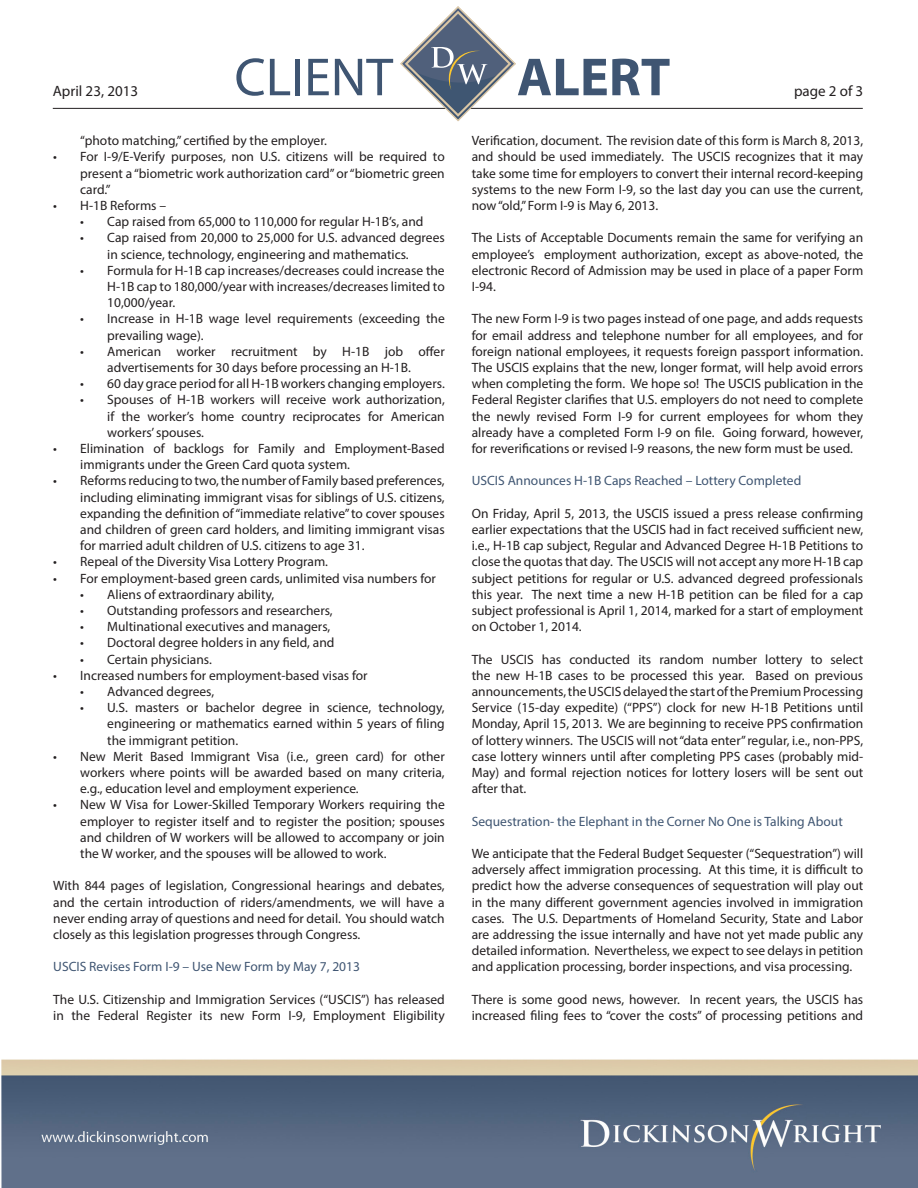
<style>
.page{position:relative;width:918px;height:1188px;background:#fff}
.page>*{position:absolute;margin:0;border:0;box-sizing:border-box;transform-origin:0 0}
.t1{font:54px "Myriad Pro";color:#3f5572}
.t2{font:700 54px "Myriad Pro";color:#3f5572}
.t3{font:15px "Myriad Pro";color:#231f20}
.t4{font:13.5px/16.2px "Myriad Pro";color:#231f20;text-align:justify}
.t5{font:13.5px "Myriad Pro";color:#3f5572}
</style>
<div class="page">
<img style="left:1px;top:107px;width:917px;height:1081px">
<hr style="left:53px;top:108px;width:810px;height:1px;background:#231f20">
<svg style="left:400px;top:6px;width:116px;height:115px"></svg>
<p class="t3" style="left:53px;top:82px;width:87px">April 23, 2013</p>
<p class="t1" style="left:234px;top:44px;width:160px">CLIENT</p>
<p class="t2" style="left:517px;top:42px;width:155px">ALERT</p>
<p class="t3" style="left:794px;top:82px;width:71px">page 2 of 3</p>
<p class="t4" style="left:80px;top:132px;width:248px">“photo matching,” certified by the employer.</p>
<p class="t4" style="left:80px;top:148px;width:366px;text-indent:-27px">• For I-9/E-Verify purposes, non U.S. citizens will be required to present a “biometric work authorization card” or “biometric green card.”</p>
<p class="t4" style="left:53px;top:197px;width:114px">• H-1B Reforms –</p>
<p class="t4" style="left:80px;top:213px;width:345px">• Cap raised from 65,000 to 110,000 for regular H-1B’s, and</p>
<p class="t4" style="left:107px;top:229px;width:339px;text-indent:-27px">• Cap raised from 20,000 to 25,000 for U.S. advanced degrees in science, technology, engineering and mathematics.</p>
<p class="t4" style="left:107px;top:262px;width:339px;text-indent:-27px">• Formula for H-1B cap increases/decreases could increase the H-1B cap to 180,000/year with increases/decreases limited to 10,000/year.</p>
<p class="t4" style="left:107px;top:310px;width:339px;text-indent:-27px">• Increase in H-1B wage level requirements (exceeding the prevailing wage).</p>
<p class="t4" style="left:80px;top:343px;width:366px;text-align:center">• American worker recruitment by H-1B job offer advertisements for 30 days before processing an H-1B.</p>
<p class="t4" style="left:80px;top:375px;width:366px">• 60 day grace period for all H-1B workers changing employers.</p>
<p class="t4" style="left:107px;top:391px;width:339px;text-indent:-27px">• Spouses of H-1B workers will receive work authorization, if the worker’s home country reciprocates for American workers’ spouses.</p>
<p class="t4" style="left:80px;top:440px;width:366px;text-indent:-27px">• Elimination of backlogs for Family and Employment-Based immigrants under the Green Card quota system.</p>
<p class="t4" style="left:80px;top:472px;width:366px;text-indent:-27px">• Reforms reducing to two, the number of Family based preferences, including eliminating immigrant visas for siblings of U.S. citizens, expanding the definition of “immediate relative” to cover spouses and children of green card holders, and limiting immigrant visas for married adult children of U.S. citizens to age 31.</p>
<p class="t4" style="left:53px;top:553px;width:276px">• Repeal of the Diversity Visa Lottery Program.</p>
<p class="t4" style="left:53px;top:570px;width:384px">• For employment-based green cards, unlimited visa numbers for</p>
<p class="t4" style="left:80px;top:586px;width:196px">• Aliens of extraordinary ability,</p>
<p class="t4" style="left:80px;top:602px;width:254px">• Outstanding professors and researchers,</p>
<p class="t4" style="left:80px;top:618px;width:252px">• Multinational executives and managers,</p>
<p class="t4" style="left:80px;top:634px;width:256px">• Doctoral degree holders in any field, and</p>
<p class="t4" style="left:80px;top:651px;width:133px">• Certain physicians.</p>
<p class="t4" style="left:53px;top:667px;width:316px">• Increased numbers for employment-based visas for</p>
<p class="t4" style="left:80px;top:683px;width:135px">• Advanced degrees,</p>
<p class="t4" style="left:107px;top:699px;width:339px;text-indent:-27px">• U.S. masters or bachelor degree in science, technology, engineering or mathematics earned within 5 years of filing the immigrant petition.</p>
<p class="t4" style="left:80px;top:748px;width:366px;text-indent:-27px">• New Merit Based Immigrant Visa (i.e., green card) for other workers where points will be awarded based on many criteria, e.g., education level and employment experience.</p>
<p class="t4" style="left:80px;top:796px;width:366px;text-indent:-27px">• New W Visa for Lower-Skilled Temporary Workers requiring the employer to register itself and to register the position; spouses and children of W workers will be allowed to accompany or join the W worker, and the spouses will be allowed to work.</p>
<p class="t4" style="left:53px;top:877px;width:393px">With 844 pages of legislation, Congressional hearings and debates, and the certain introduction of riders/amendments, we will have a never ending array of questions and need for detail. You should watch closely as this legislation progresses through Congress.</p>
<p class="t5" style="left:53px;top:958px;width:308px">USCIS Revises Form I-9 – Use New Form by May 7, 2013</p>
<p class="t4" style="left:53px;top:991px;width:393px">The U.S. Citizenship and Immigration Services (“USCIS”) has released in the Federal Register its new Form I-9, Employment Eligibility</p>
<p class="t4" style="left:472px;top:132px;width:393px">Verification, document. The revision date of this form is March 8, 2013, and should be used immediately. The USCIS recognizes that it may take some time for employers to convert their internal record-keeping systems to the new Form I-9, so the last day you can use the current, now “old,” Form I-9 is May 6, 2013.</p>
<p class="t4" style="left:472px;top:229px;width:393px">The Lists of Acceptable Documents remain the same for verifying an employee’s employment authorization, except as above-noted, the electronic Record of Admission may be used in place of a paper Form I-94.</p>
<p class="t4" style="left:472px;top:310px;width:393px">The new Form I-9 is two pages instead of one page, and adds requests for email address and telephone number for all employees, and for foreign national employees, it requests foreign passport information.<br>The USCIS explains that the new, longer format, will help avoid errors when completing the form. We hope so! The USCIS publication in the Federal Register clarifies that U.S. employers do not need to complete the newly revised Form I-9 for current employees for whom they already have a completed Form I-9 on file. Going forward, however, for reverifications or revised I-9 reasons, the new form must be used.</p>
<p class="t5" style="left:472px;top:472px;width:331px">USCIS Announces H-1B Caps Reached – Lottery Completed</p>
<p class="t4" style="left:472px;top:505px;width:393px">On Friday, April 5, 2013, the USCIS issued a press release confirming earlier expectations that the USCIS had in fact received sufficient new, i.e., H-1B cap subject, Regular and Advanced Degree H-1B Petitions to close the quotas that day. The USCIS will not accept any more H-1B cap subject petitions for regular or U.S. advanced degreed professionals this year. The next time a new H-1B petition can be filed for a cap subject professional is April 1, 2014, marked for a start of employment on October 1, 2014.</p>
<p class="t4" style="left:472px;top:651px;width:393px">The USCIS has conducted its random number lottery to select the new H-1B cases to be processed this year. Based on previous announcements, the USCIS delayed the start of the Premium Processing Service (15-day expedite) (“PPS”) clock for new H-1B Petitions until Monday, April 15, 2013. We are beginning to receive PPS confirmation of lottery winners. The USCIS will not “data enter” regular, i.e., non-PPS, case lottery winners until after completing PPS cases (probably mid-May) and formal rejection notices for lottery losers will be sent out after that.</p>
<p class="t5" style="left:472px;top:813px;width:373px">Sequestration- the Elephant in the Corner No One is Talking About</p>
<p class="t4" style="left:472px;top:845px;width:393px">We anticipate that the Federal Budget Sequester (“Sequestration”) will adversely affect immigration processing. At this time, it is difficult to predict how the adverse consequences of sequestration will play out in the many different government agencies involved in immigration cases. The U.S. Departments of Homeland Security, State and Labor are addressing the issue internally and have not yet made public any detailed information. Nevertheless, we expect to see delays in petition and application processing, border inspections, and visa processing.</p>
<p class="t4" style="left:472px;top:991px;width:393px">There is some good news, however. In recent years, the USCIS has increased filing fees to “cover the costs” of processing petitions and</p>
</div>
